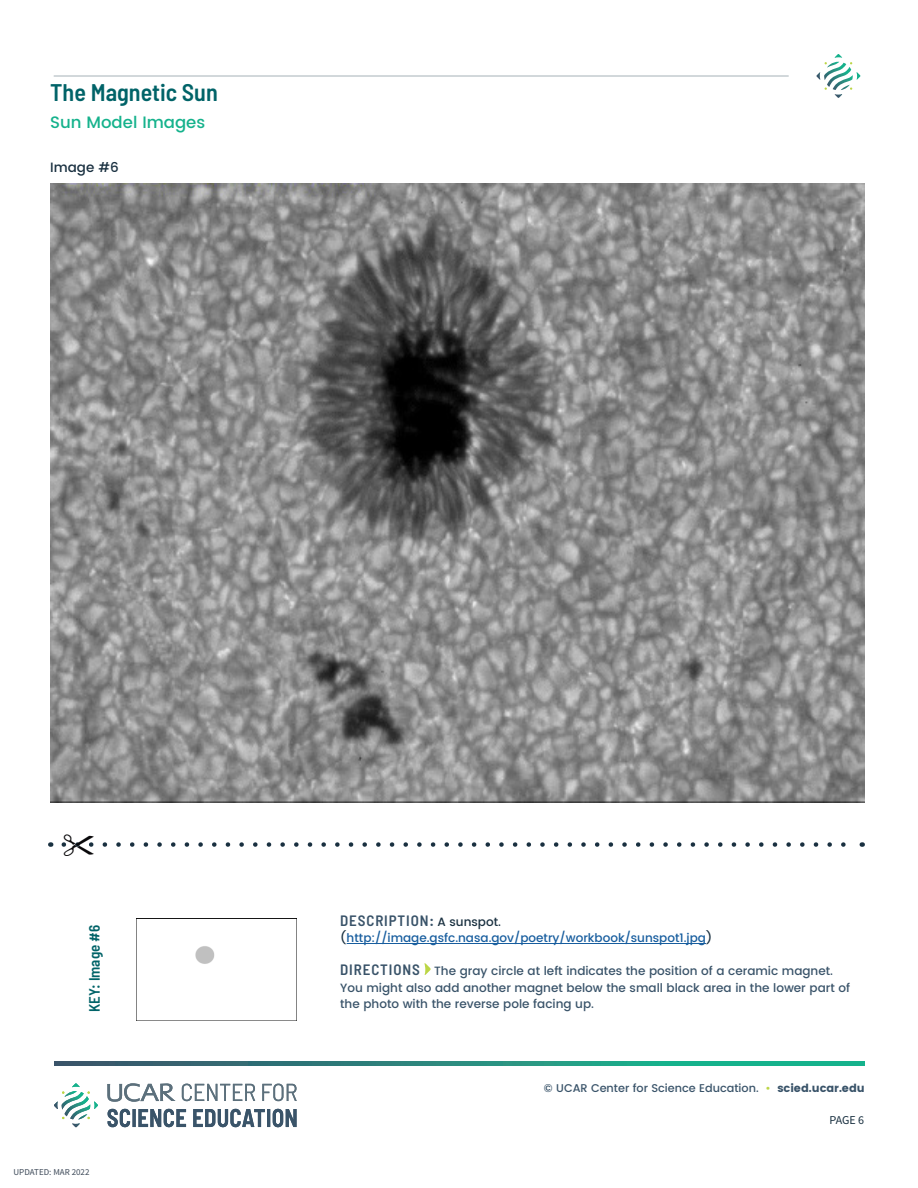
<style>
.page{position:relative;width:918px;height:1188px;background:#fff}
.page>*{position:absolute;margin:0;border:0;box-sizing:border-box;transform-origin:0 0}
.t1{font:600 semi-condensed 24px "Barlow";color:#006368}
.t2{font:500 16.5px "Poppins";color:#15b28c}
.copy_within_a_table{font:600 semi-condensed 15px "Barlow";letter-spacing:.06em;color:#395369}
.t3{font:600 semi-condensed 15px "Barlow";color:#006368}
.t4{font:500 13.5px "Poppins";color:#193040}
.directions_copy{font:500 12px/16.5px "Poppins";color:#395369}
.copy_within_a_table-2{font:500 12px "Poppins";color:#175d9e}
.t5{font:12px "Source Sans Pro";color:#193040}
.t6{font:500 11.25px "Poppins";color:#395369}
.t7{font:9px "Source Sans Pro";color:#3e4a59}
.s1{font-family:"Poppins";font-weight:500;font-stretch:normal;font-size:12px;color:#193040}
.s2{color:#193040}
.s3{font-family:"Barlow";font-weight:600;font-stretch:semi-condensed;font-size:15px}
.s4{color:#bcd646}
.s5{font-weight:400}
</style>
<div class="page">
<hr style="left:54px;top:76px;width:734px;height:1px;background:#5c707c">
<svg style="left:816px;top:54px;width:44px;height:44px"></svg>
<svg style="left:54px;top:1062px;width:811px;height:4px;background:#278b7e"></svg>
<svg style="left:108px;top:1109px;width:78px;height:18px"></svg>
<svg style="left:193px;top:1109px;width:104px;height:18px"></svg>
<svg style="left:182px;top:1084px;width:73px;height:17px"></svg>
<svg style="left:262px;top:1084px;width:35px;height:17px"></svg>
<svg style="left:107px;top:1083px;width:69px;height:19px"></svg>
<svg style="left:54px;top:1083px;width:44px;height:44px"></svg>
<img style="left:50px;top:183px;width:815px;height:620px">
<hr style="left:347px;top:943px;width:359px;height:1px;background:#175d9e">
<svg style="left:424px;top:963px;width:7px;height:12px"></svg>
<img style="left:137px;top:918px;width:160px;height:102px">
<svg style="left:64px;top:842px;width:782px;height:5px"></svg>
<h1 class="t1" style="left:50px;top:78px;width:169px">The Magnetic Sun</h1>
<h2 class="t2" style="left:50px;top:110px;width:156px">Sun Model Images</h2>
<h3 class="t4" style="left:50px;top:158px;width:70px">Image #6</h3>
<h1 class="t3" style="left:85px;top:1012px;width:89px;rotate:-90deg">KEY: Image #6</h1>
<p class="t7" style="left:14px;top:1166px;width:78px">UPDATED: MAR 2022</p>
<p class="copy_within_a_table" style="left:340px;top:911px;width:162px">DESCRIPTION: <span class="s1">A sunspot.</span></p>
<p class="copy_within_a_table-2" style="left:340px;top:929px;width:374px"><span class="s2">(</span>http://image.gsfc.nasa.gov/poetry/workbook/sunspot1.jpg<span class="s2">)</span></p>
<p class="directions_copy" style="left:340px;top:963px;width:511px"><span class="s3">DIRECTIONS</span> The gray circle at left indicates the position of a ceramic magnet.<br>You might also add another magnet below the small black area in the lower part of the photo with the reverse pole facing up.</p>
<p class="t6" style="left:544px;top:1080px;width:322px">© UCAR Center for Science Education. <span class="s4">•</span> <span class="s5">scied.ucar.edu</span></p>
<p class="t5" style="left:829px;top:1112px;width:36px">PAGE 6</p>
</div>
